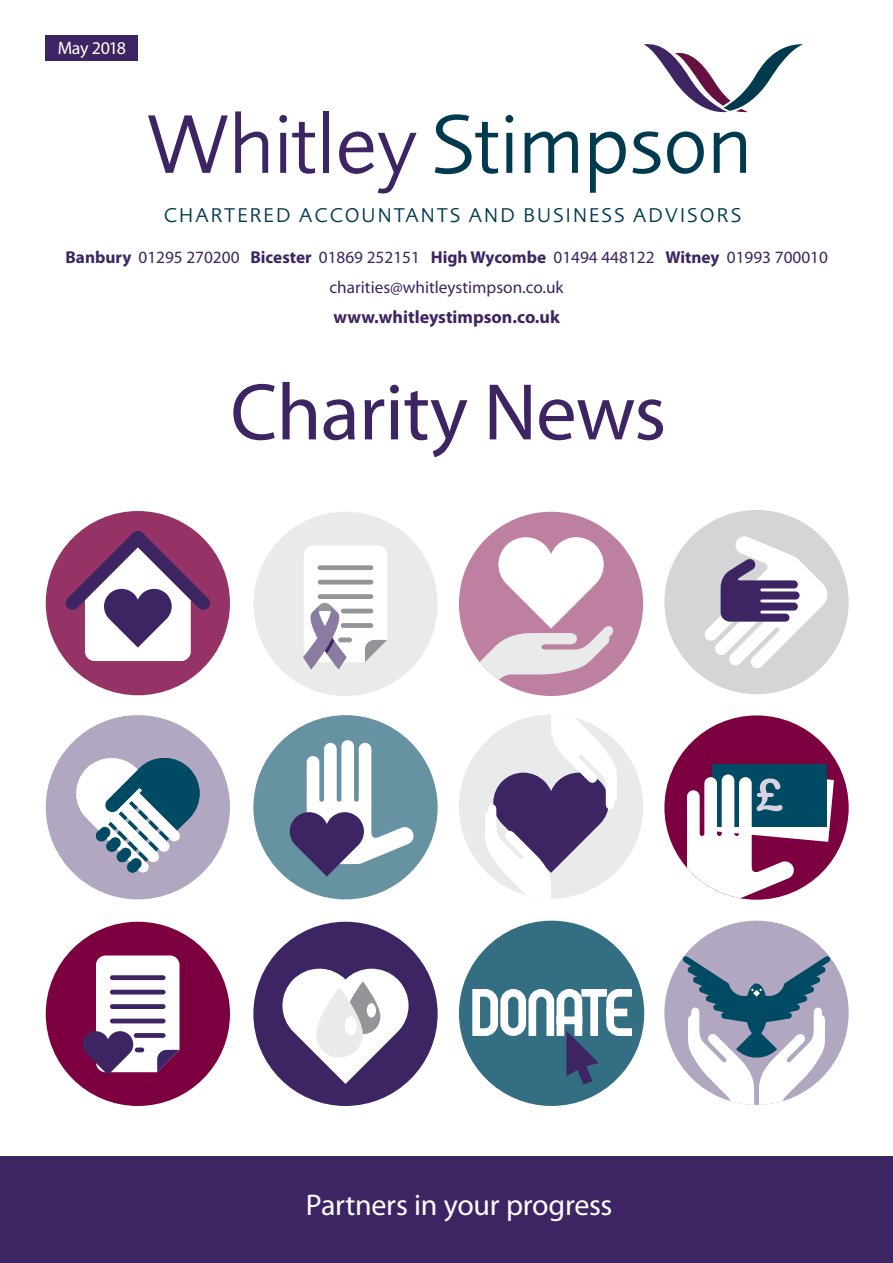
<style>
.page{position:relative;width:893px;height:1263px;background:#fff}
.page>*{position:absolute;margin:0;border:0;box-sizing:border-box;transform-origin:0 0}
.t1{font:81px "Myriad Pro";letter-spacing:-.01em;color:#3d2462}
.t2{font:30px "Myriad Pro";letter-spacing:-.01em;color:#fff}
.t3{font:20.7px "Foundry Sans";letter-spacing:.1em;color:#003a4f}
.t4{font:700 18px "Myriad Pro";color:#3d2462}
.t5{font:18px "Myriad Pro";letter-spacing:-.035em;color:#fff}
.t6{font:17.25px/29.5px "Myriad Pro";color:#3d2462;text-align:center}
.s1{font-weight:700}
</style>
<div class="page">
<div style="left:0;top:1157px;width:893px;height:106px;background:#3d2462"></div>
<div style="left:459px;top:512px;width:184px;height:184px;background:#be80a0;border-radius:50%"></div>
<svg style="left:480px;top:537px;width:137px;height:143px"></svg>
<div style="left:459px;top:714px;width:184px;height:185px;background:#e9eaea;border-radius:50%"></div>
<svg style="left:485px;top:714px;width:132px;height:185px"></svg>
<div style="left:46px;top:511px;width:184px;height:184px;background:#963366;border-radius:50%"></div>
<svg style="left:65px;top:531px;width:146px;height:130px"></svg>
<div style="left:253px;top:512px;width:185px;height:184px;background:#e9eaea;border-radius:50%"></div>
<svg style="left:303px;top:546px;width:84px;height:124px;background:#dedce2"></svg>
<div style="left:46px;top:922px;width:184px;height:184px;background:#7c0040;border-radius:50%"></div>
<svg style="left:83px;top:955px;width:97px;height:120px"></svg>
<div style="left:664px;top:510px;width:185px;height:184px;background:#d4d5d6;border-radius:50%"></div>
<svg style="left:704px;top:536px;width:125px;height:133px"></svg>
<div style="left:253px;top:715px;width:185px;height:184px;background:#6692a2;border-radius:50%"></div>
<svg style="left:290px;top:740px;width:125px;height:136px"></svg>
<div style="left:46px;top:715px;width:184px;height:184px;background:#b1a7c0;border-radius:50%"></div>
<svg style="left:76px;top:758px;width:127px;height:115px"></svg>
<div style="left:253px;top:922px;width:185px;height:184px;background:#3d2462;border-radius:50%"></div>
<svg style="left:282px;top:969px;width:127px;height:115px"></svg>
<svg style="left:345px;top:981px;width:35px;height:53px"></svg>
<div style="left:367px;top:1003px;width:9px;height:14px;background:#fff;border-radius:50%"></div>
<svg style="left:316px;top:987px;width:47px;height:70px;background:#e5e6e6"></svg>
<div style="left:345px;top:1016px;width:12px;height:19px;background:#fff;border-radius:50%"></div>
<div style="left:664px;top:921px;width:185px;height:184px;background:#b1a7c0;border-radius:50%"></div>
<svg style="left:682px;top:956px;width:149px;height:149px"></svg>
<div style="left:664px;top:715px;width:185px;height:185px;background:#7c0040;border-radius:50%"></div>
<div style="left:712px;top:765px;width:115px;height:62px;background:#004a64"></div>
<svg style="left:687px;top:774px;width:147px;height:124px"></svg>
<div style="left:459px;top:921px;width:185px;height:185px;background:#336e83;border-radius:50%"></div>
<svg style="left:468px;top:989px;width:168px;height:96px"></svg>
<svg style="left:148px;top:115px;width:80px;height:58px"></svg>
<svg style="left:235px;top:111px;width:33px;height:62px"></svg>
<svg style="left:279px;top:115px;width:36px;height:59px"></svg>
<div style="left:323px;top:111px;width:6px;height:62px;background:#3d2462"></div>
<svg style="left:339px;top:132px;width:78px;height:61px"></svg>
<svg style="left:435px;top:114px;width:63px;height:60px"></svg>
<svg style="left:505px;top:115px;width:8px;height:58px"></svg>
<svg style="left:525px;top:132px;width:53px;height:41px"></svg>
<svg style="left:590px;top:132px;width:36px;height:61px"></svg>
<svg style="left:632px;top:131px;width:28px;height:43px"></svg>
<svg style="left:667px;top:132px;width:37px;height:42px"></svg>
<svg style="left:714px;top:132px;width:32px;height:41px"></svg>
<svg style="left:644px;top:44px;width:159px;height:69px"></svg>
<div style="left:46px;top:35px;width:92px;height:26px;background:#3d2462"></div>
<p class="t5" style="left:58px;top:37px;width:70px">May 2018</p>
<p class="t3" style="left:164px;top:203px;width:579px">CHARTERED ACCOUNTANTS AND BUSINESS ADVISORS</p>
<p class="t6" style="left:65px;top:242px;width:764px"><span class="s1">Banbury</span> 01295 270200 <span class="s1">Bicester</span> 01869 252151 <span class="s1">High Wycombe</span> 01494 448122 <span class="s1">Witney</span> 01993 700010 charities@whitleystimpson.co.uk</p>
<p class="t4" style="left:333px;top:305px;width:228px">www.whitleystimpson.co.uk</p>
<h1 class="t1" style="left:230px;top:362px;width:437px">Charity News</h1>
<h2 class="t2" style="left:306px;top:1187px;width:308px">Partners in your progress</h2>
</div>
